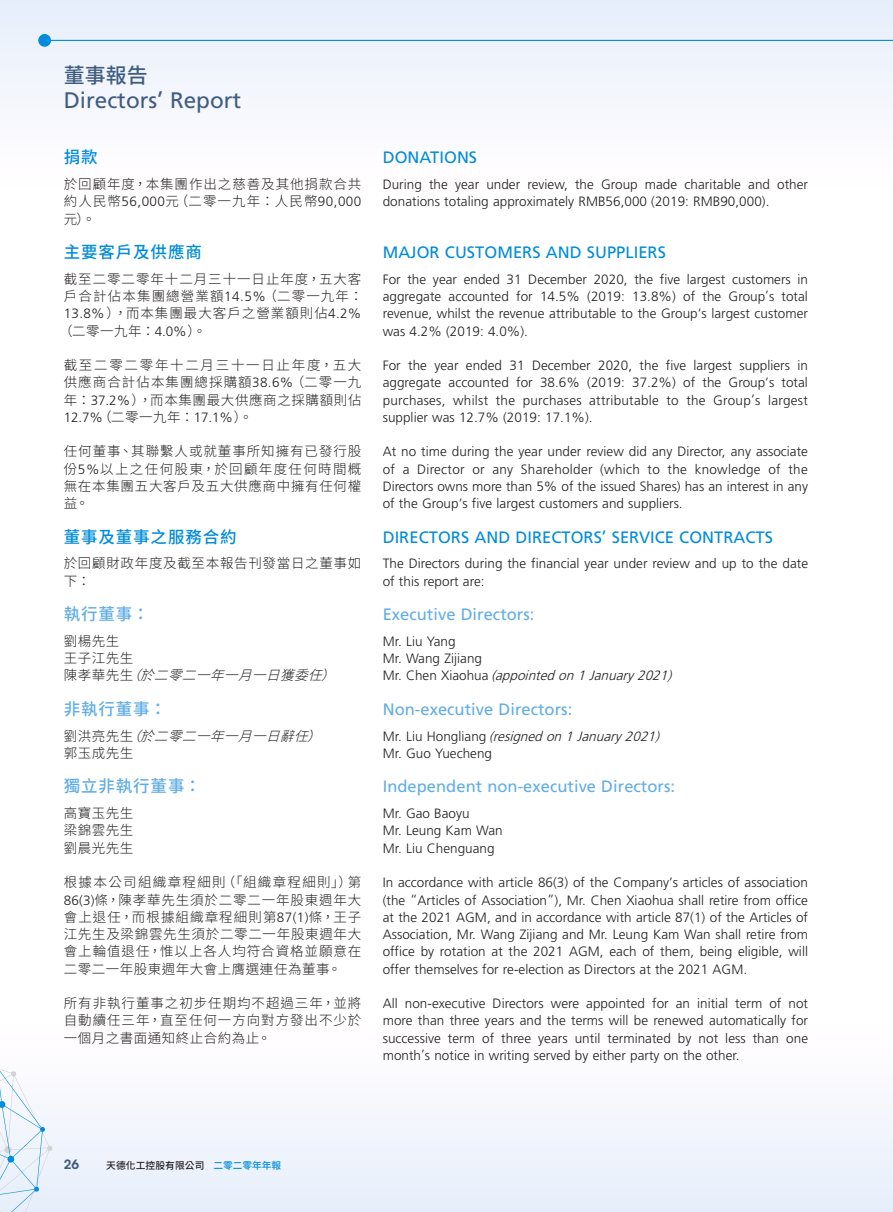
<style>
.page{position:relative;width:893px;height:1212px;background:#fff}
.page>*{position:absolute;margin:0;border:0;box-sizing:border-box;transform-origin:0 0}
.t1{font:22.5px "Frutiger LT Std";color:#405d80}
.t2{font:500 21px "Source Han Sans TC";color:#405d80}
.Heading_2{font:16.5px "Frutiger LT Std";letter-spacing:.005em;color:#61ade5}
.Heading_1{font:16.5px "Frutiger LT Std";letter-spacing:.005em;color:#008cd8}
.C_Heading_1{font:500 16.5px "Source Han Sans TC";letter-spacing:.055em;color:#008cd8}
.C_Heading_2{font:500 16.5px "Source Han Sans TC";letter-spacing:.055em;color:#61ade5}
.Body_Text{font:300 13.5px/17.2px "Frutiger LT Std";letter-spacing:.005em;color:#231f20;text-align:justify}
.C_Body_Text{font:300 13.5px/17.2px "Source Han Sans TC";letter-spacing:.07em;color:#231f20;text-align:justify}
.Body_Text-2{font:italic 300 13.5px "Frutiger LT Std";color:#231f20}
.C_Body_Text-2{font:italic 300 13.5px "Source Han Sans TC";color:#231f20}
.C_Body_Text-3{font:300 13.5px/17.2px "Source Han Sans TC";letter-spacing:.05em;color:#231f20}
.t3{font:600 12.75px "ITC Avant Garde Std";color:#405d80}
.t4{font:500 9.75px "Source Han Sans TC";letter-spacing:.01em;color:#231f20}
.s1{font-family:"Frutiger LT Std"}
.s2{font-style:normal}
.s3{color:#008cd8}
</style>
<div class="page">
<div style="left:0;top:1023px;width:893px;height:189px;background:#f4f6fd"></div>
<svg style="left:0;top:1069px;width:53px;height:143px"></svg>
<div style="left:0;top:0;width:893px;height:189px;background:#f4f6fd"></div>
<div style="left:38px;top:34px;width:13px;height:13px;background:#008cd8;border-radius:50%"></div>
<hr style="left:45px;top:40px;width:848px;height:1px;background:#008cd8">
<h2 class="t2" style="left:64px;top:63px;width:86px">董事報告</h2>
<h1 class="t1" style="left:64px;top:87px;width:179px">Directors’ Report</h1>
<p class="C_Heading_1" style="left:64px;top:148px;width:35px">捐款</p>
<p class="C_Body_Text" style="left:64px;top:176px;width:299px">於回顧年度，本集團作出之慈善及其他捐款合共約人民幣<span class="s1">56,000</span>元（二零一九年：人民幣<span class="s1">90,000</span>元）。</p>
<p class="C_Heading_1" style="left:64px;top:243px;width:140px">主要客戶及供應商</p>
<p class="C_Body_Text" style="left:64px;top:271px;width:299px">截至二零二零年十二月三十一日止年度，五大客</p>
<p class="C_Body_Text" style="left:64px;top:288px;width:301px">戶合計佔本集團總營業額<span class="s1">14.5%</span>（二零一九年：</p>
<p class="C_Body_Text" style="left:64px;top:305px;width:299px"><span class="s1">13.8%</span>），而本集團最大客戶之營業額則佔<span class="s1">4.2%</span></p>
<p class="C_Body_Text" style="left:59px;top:322px;width:149px">（二零一九年：<span class="s1">4.0%</span>）。</p>
<p class="C_Body_Text" style="left:64px;top:357px;width:299px">截至二零二零年十二月三十一日止年度，五大供應商合計佔本集團總採購額<span class="s1">38.6%</span>（二零一九年：<span class="s1">37.2%</span>），而本集團最大供應商之採購額則佔<span class="s1">12.7%</span>（二零一九年：<span class="s1">17.1%</span>）。</p>
<p class="C_Body_Text" style="left:64px;top:443px;width:299px">任何董事、其聯繫人或就董事所知擁有已發行股份<span class="s1">5%</span>以上之任何股東，於回顧年度任何時間概無在本集團五大客戶及五大供應商中擁有任何權益。</p>
<p class="C_Heading_1" style="left:64px;top:527px;width:174px">董事及董事之服務合約</p>
<p class="C_Body_Text-3" style="left:64px;top:555px;width:299px">於回顧財政年度及截至本報告刊發當日之董事如下：</p>
<p class="C_Heading_2" style="left:64px;top:605px;width:87px">執行董事：</p>
<p class="C_Body_Text" style="left:64px;top:633px;width:57px">劉楊先生</p>
<p class="C_Body_Text" style="left:64px;top:650px;width:71px">王子江先生</p>
<p class="C_Body_Text-2" style="left:64px;top:668px;width:283px"><span class="s2">陳孝華先生</span>（於二零二一年一月一日獲委任）</p>
<p class="C_Heading_2" style="left:64px;top:700px;width:104px">非執行董事：</p>
<p class="C_Body_Text-2" style="left:64px;top:728px;width:269px"><span class="s2">劉洪亮先生</span>（於二零二一年一月一日辭任）</p>
<p class="C_Body_Text" style="left:64px;top:745px;width:71px">郭玉成先生</p>
<p class="C_Heading_2" style="left:64px;top:777px;width:139px">獨立非執行董事：</p>
<p class="C_Body_Text" style="left:64px;top:805px;width:71px">高寶玉先生</p>
<p class="C_Body_Text" style="left:64px;top:822px;width:71px">梁錦雲先生</p>
<p class="C_Body_Text" style="left:64px;top:839px;width:71px">劉晨光先生</p>
<p class="C_Body_Text" style="left:64px;top:874px;width:299px">根據本公司組織章程細則（「組織章程細則」）第<span class="s1">86(3)</span>條，陳孝華先生須於二零二一年股東週年大會上退任，而根據組織章程細則第<span class="s1">87(1)</span>條，王子江先生及梁錦雲先生須於二零二一年股東週年大會上輪值退任，惟以上各人均符合資格並願意在二零二一年股東週年大會上膺選連任為董事。</p>
<p class="C_Body_Text" style="left:64px;top:995px;width:299px">所有非執行董事之初步任期均不超過三年，並將自動續任三年，直至任何一方向對方發出不少於一個月之書面通知終止合約為止。</p>
<p class="Heading_1" style="left:383px;top:148px;width:96px">DONATIONS</p>
<p class="Body_Text" style="left:383px;top:176px;width:427px">During the year under review, the Group made charitable and other donations totaling approximately RMB56,000 (2019: RMB90,000).</p>
<p class="Heading_1" style="left:383px;top:243px;width:285px">MAJOR CUSTOMERS AND SUPPLIERS</p>
<p class="Body_Text" style="left:383px;top:271px;width:427px">For the year ended 31 December 2020, the five largest customers in aggregate accounted for 14.5% (2019: 13.8%) of the Group’s total revenue, whilst the revenue attributable to the Group’s largest customer was 4.2% (2019: 4.0%).</p>
<p class="Body_Text" style="left:383px;top:357px;width:427px">For the year ended 31 December 2020, the five largest suppliers in aggregate accounted for 38.6% (2019: 37.2%) of the Group’s total purchases, whilst the purchases attributable to the Group’s largest supplier was 12.7% (2019: 17.1%).</p>
<p class="Body_Text" style="left:383px;top:443px;width:427px">At no time during the year under review did any Director, any associate of a Director or any Shareholder (which to the knowledge of the Directors owns more than 5% of the issued Shares) has an interest in any of the Group’s five largest customers and suppliers.</p>
<p class="Heading_1" style="left:383px;top:527px;width:392px">DIRECTORS AND DIRECTORS’ SERVICE CONTRACTS</p>
<p class="Body_Text" style="left:383px;top:555px;width:427px">The Directors during the financial year under review and up to the date of this report are:</p>
<p class="Heading_2" style="left:383px;top:605px;width:153px">Executive Directors:</p>
<p class="Body_Text" style="left:383px;top:633px;width:74px">Mr. Liu Yang</p>
<p class="Body_Text" style="left:383px;top:650px;width:101px">Mr. Wang Zijiang</p>
<p class="Body_Text-2" style="left:383px;top:668px;width:294px"><span class="s2">M r. C h e n X i a o h u a</span> (appointedon1January2021)</p>
<p class="Heading_2" style="left:383px;top:699px;width:191px">Non-executive Directors:</p>
<p class="Body_Text-2" style="left:383px;top:728px;width:282px"><span class="s2">M r. L i u H o n g l i a n g</span> (resignedon1January2021)</p>
<p class="Body_Text" style="left:383px;top:745px;width:111px">Mr. Guo Yuecheng</p>
<p class="Heading_2" style="left:383px;top:777px;width:294px">Independent non-executive Directors:</p>
<p class="Body_Text" style="left:383px;top:805px;width:89px">Mr. Gao Baoyu</p>
<p class="Body_Text" style="left:383px;top:822px;width:122px">Mr. Leung Kam Wan</p>
<p class="Body_Text" style="left:383px;top:840px;width:113px">Mr. Liu Chenguang</p>
<p class="Body_Text" style="left:383px;top:874px;width:427px">In accordance with article 86(3) of the Company’s articles of association (the “Articles of Association”), Mr. Chen Xiaohua shall retire from office at the 2021 AGM, and in accordance with article 87(1) of the Articles of Association, Mr. Wang Zijiang and Mr. Leung Kam Wan shall retire from office by rotation at the 2021 AGM, each of them, being eligible, will offer themselves for re-election as Directors at the 2021 AGM.</p>
<p class="Body_Text" style="left:383px;top:995px;width:427px">All non-executive Directors were appointed for an initial term of not more than three years and the terms will be renewed automatically for successive term of three years until terminated by not less than one month’s notice in writing served by either party on the other.</p>
<p class="t3" style="left:64px;top:1156px;width:17px">26</p>
<p class="t4" style="left:106px;top:1160px;width:176px">天德化工控股有限公司 <span class="s3">二零二零年年報</span></p>
</div>
